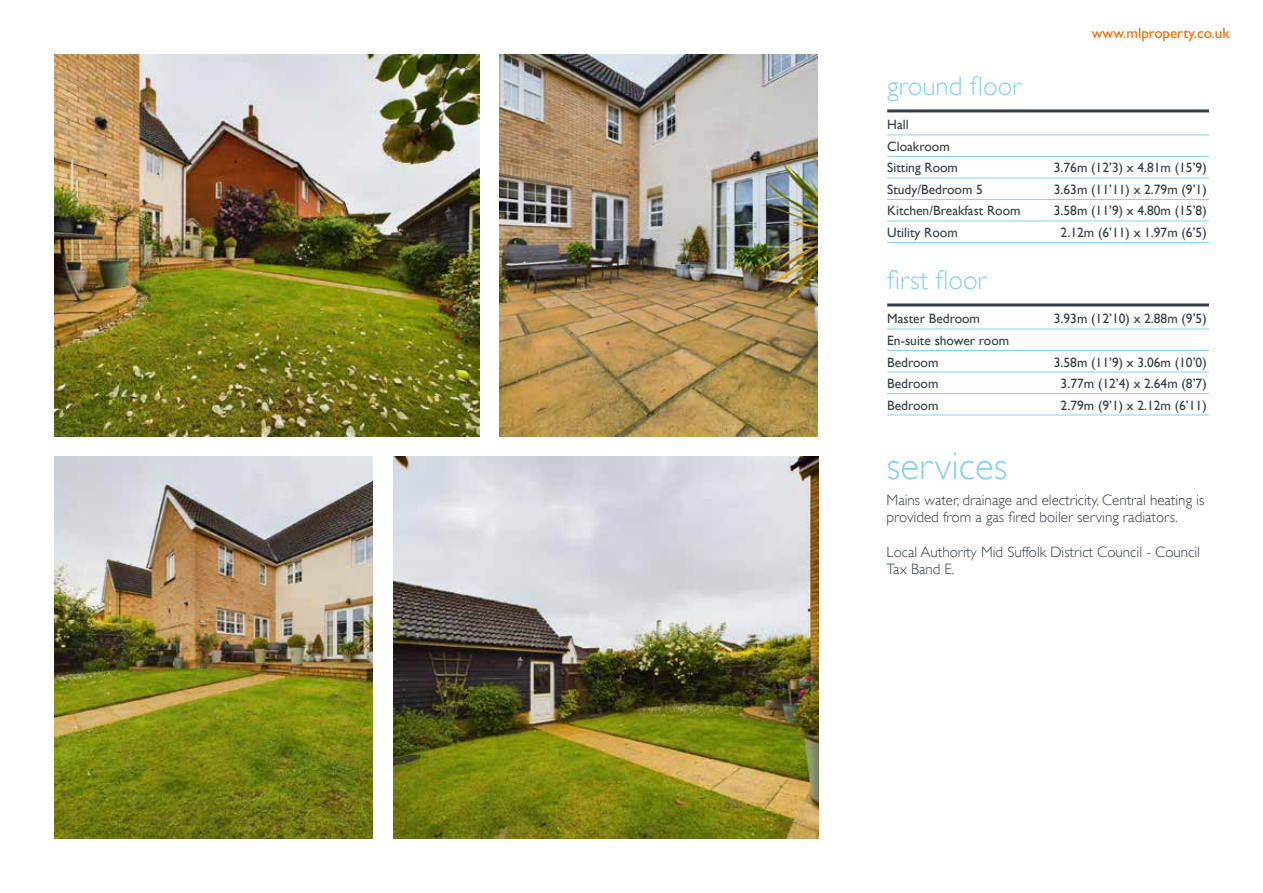
<style>
.page{position:relative;width:1263px;height:893px;background:#fff}
.page>*{position:absolute;margin:0;border:0;box-sizing:border-box;transform-origin:0 0}
.t1{font:300 39px "Gill Sans";color:#86d0f5}
.t2{font:300 27px "Gill Sans";color:#86d0f5}
.t3{font:300 15px/17.2px "Gill Sans";color:#313f46}
.t4{font:500 15px "Gill Sans MT Pro";color:#ed6b06}
.t5{font:13.5px/21.5px "Gill Sans";color:#313f46}
</style>
<div class="page">
<hr style="left:887px;top:109px;width:322px;height:3px;background:#313f46">
<hr style="left:887px;top:135px;width:322px;height:1px;background:#86d0f5">
<hr style="left:887px;top:156px;width:322px;height:1px;background:#86d0f5">
<hr style="left:887px;top:178px;width:322px;height:1px;background:#86d0f5">
<hr style="left:887px;top:199px;width:322px;height:1px;background:#86d0f5">
<hr style="left:887px;top:221px;width:322px;height:1px;background:#86d0f5">
<hr style="left:887px;top:242px;width:322px;height:1px;background:#86d0f5">
<hr style="left:887px;top:303px;width:322px;height:3px;background:#313f46">
<hr style="left:887px;top:329px;width:322px;height:1px;background:#86d0f5">
<hr style="left:887px;top:350px;width:322px;height:1px;background:#86d0f5">
<hr style="left:887px;top:372px;width:322px;height:1px;background:#86d0f5">
<hr style="left:887px;top:393px;width:322px;height:1px;background:#86d0f5">
<hr style="left:887px;top:415px;width:322px;height:1px;background:#86d0f5">
<img style="left:54px;top:456px;width:319px;height:383px">
<img style="left:393px;top:456px;width:426px;height:383px">
<img style="left:54px;top:54px;width:425px;height:383px">
<img style="left:499px;top:54px;width:319px;height:382px">
<h2 class="t2" style="left:887px;top:71px;width:136px">ground floor</h2>
<p class="t5" style="left:887px;top:114px;width:72px">Hall<br>Cloakroom<br>Sitting Room</p>
<p class="t4" style="left:1092px;top:24px;width:139px">www.mlproperty.co.uk</p>
<p class="t5" style="left:1054px;top:157px;width:154px">3.76m (12’3) x 4.81m (15’9)</p>
<p class="t5" style="left:887px;top:179px;width:97px">Study/Bedroom 5</p>
<p class="t5" style="left:1054px;top:179px;width:154px">3.63m (11’11) x 2.79m (9’1)</p>
<p class="t5" style="left:887px;top:200px;width:135px">Kitchen/Breakfast Room</p>
<p class="t5" style="left:1054px;top:200px;width:154px">3.58m (11’9) x 4.80m (15’8)</p>
<p class="t5" style="left:887px;top:222px;width:72px">Utility Room</p>
<p class="t5" style="left:1060px;top:222px;width:148px">2.12m (6’11) x 1.97m (6’5)</p>
<h2 class="t2" style="left:887px;top:265px;width:101px">first floor</h2>
<p class="t5" style="left:887px;top:308px;width:94px">Master Bedroom</p>
<p class="t5" style="left:1054px;top:308px;width:154px">3.93m (12’10) x 2.88m (9’5)</p>
<p class="t5" style="left:887px;top:330px;width:124px">En-suite shower room<br>Bedroom</p>
<p class="t5" style="left:1054px;top:351px;width:154px">3.58m (11’9) x 3.06m (10’0)</p>
<p class="t5" style="left:887px;top:373px;width:53px">Bedroom</p>
<p class="t5" style="left:1060px;top:373px;width:148px">3.77m (12’4) x 2.64m (8’7)</p>
<p class="t5" style="left:887px;top:394px;width:53px">Bedroom</p>
<p class="t5" style="left:1060px;top:394px;width:148px">2.79m (9’1) x 2.12m (6’11)</p>
<h1 class="t1" style="left:887px;top:444px;width:122px">services</h1>
<p class="t3" style="left:887px;top:491px;width:319px">Mains water, drainage and electricity. Central heating is provided from a gas fired boiler serving radiators.</p>
<p class="t3" style="left:887px;top:543px;width:315px">Local Authority Mid Suffolk District Council - Council<br>Tax Band E.</p>
</div>
